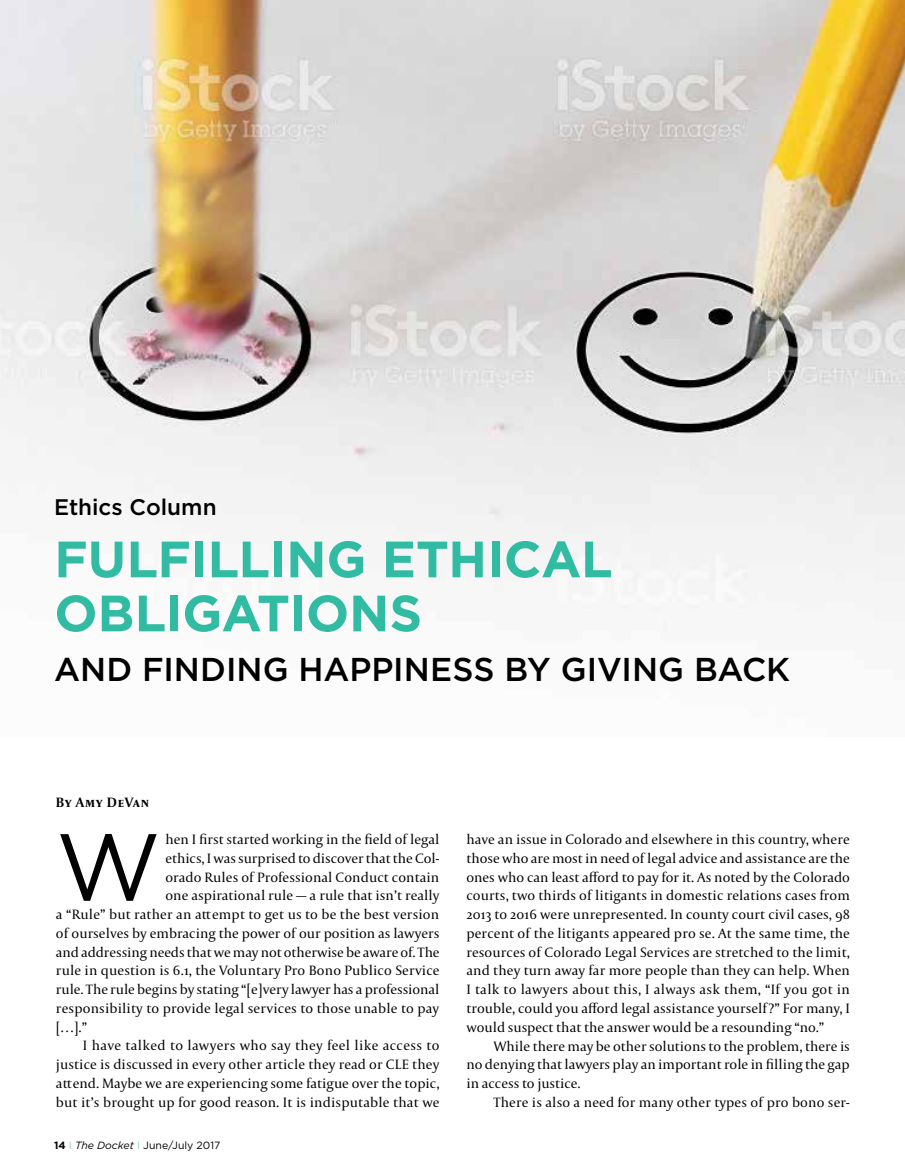
<style>
.page{position:relative;width:905px;height:1175px;background:#fff}
.page>*{position:absolute;margin:0;border:0;box-sizing:border-box;transform-origin:0 0}
.t1{font:94.65px "Gotham";color:#000}
.t2{font:700 51px/54px "Gotham";letter-spacing:-.005em;color:#31bba2}
.t3{font:500 33px "Gotham";color:#000}
.t4{font:500 22.5px "Gotham";color:#000}
.t5{font:14.25px/18.8px "Capitolium 2";letter-spacing:.005em;color:#000;text-align:justify}
.t6{font:14.25px "Capitolium 2";letter-spacing:.025em;color:#000}
.t7{font:700 14.25px "Capitolium 2";letter-spacing:.05em;color:#000}
.t8{font:10.5px "Gotham";color:#000}
.s1{font-weight:700}
.s2{color:#91d2c3}
.s3{font-style:italic}
</style>
<div class="page">
<img style="left:0;top:0;width:904px;height:608px">
<h3 class="t4" style="left:54px;top:492px;width:164px">Ethics Column</h3>
<h2 class="t2" style="left:54px;top:532px;width:559px">FULFILLING ETHICAL<br>OBLIGATIONS</h2>
<h3 class="t3" style="left:54px;top:647px;width:737px">AND FINDING HAPPINESS BY GIVING BACK</h3>
<p class="t7" style="left:56px;top:792px;width:95px">By Amy DeVan</p>
<h1 class="t1" style="left:56px;top:806px;width:106px">W</h1>
<p class="t5" style="left:165px;top:829px;width:275px">hen I first started working in the field of legal</p>
<p class="t5" style="left:165px;top:848px;width:275px">ethics, I was surprised to discover that the Col-</p>
<p class="t5" style="left:165px;top:867px;width:275px">orado Rules of Professional Conduct contain</p>
<p class="t5" style="left:165px;top:886px;width:275px">one aspirational rule — a rule that isn’t really</p>
<p class="t5" style="left:56px;top:904px;width:385px">a “Rule” but rather an attempt to get us to be the best version</p>
<p class="t5" style="left:56px;top:923px;width:385px">of ourselves by embracing the power of our position as lawyers</p>
<p class="t5" style="left:56px;top:942px;width:385px">and addressing needs that we may not otherwise be aware of. The</p>
<p class="t5" style="left:56px;top:961px;width:385px">rule in question is 6.1, the Voluntary Pro Bono Publico Service</p>
<p class="t5" style="left:56px;top:979px;width:385px">rule. The rule begins by stating “[e]very lawyer has a professional</p>
<p class="t5" style="left:56px;top:998px;width:384px">responsibility to provide legal services to those unable to pay</p>
<p class="t5" style="left:56px;top:1017px;width:33px">[…].”</p>
<p class="t6" style="left:83px;top:1036px;width:358px">I have talked to lawyers who say they feel like access to</p>
<p class="t5" style="left:56px;top:1054px;width:385px">justice is discussed in every other article they read or CLE they</p>
<p class="t5" style="left:56px;top:1073px;width:385px">attend. Maybe we are experiencing some fatigue over the topic,</p>
<p class="t5" style="left:56px;top:1092px;width:385px">but it’s brought up for good reason. It is indisputable that we</p>
<p class="t8" style="left:54px;top:1138px;width:168px"><span class="s1">14</span> <span class="s2">I</span> <span class="s3">The Docket</span> <span class="s2">I</span> June/July 2017</p>
<p class="t5" style="left:466px;top:829px;width:385px">have an issue in Colorado and elsewhere in this country, where those who are most in need of legal advice and assistance are the ones who can least afford to pay for it. As noted by the Colorado courts, two thirds of litigants in domestic relations cases from 2013 to 2016 were unrepresented. In county court civil cases, 98 percent of the litigants appeared pro se. At the same time, the resources of Colorado Legal Services are stretched to the limit, and they turn away far more people than they can help. When I talk to lawyers about this, I always ask them, “If you got in trouble, could you afford legal assistance yourself?” For many, I would suspect that the answer would be a resounding “no.”</p>
<p class="t5" style="left:466px;top:1036px;width:385px;text-indent:27px">While there may be other solutions to the problem, there is no denying that lawyers play an important role in filling the gap in access to justice.</p>
<p class="t5" style="left:493px;top:1092px;width:358px">There is also a need for many other types of pro bono ser-</p>
</div>
